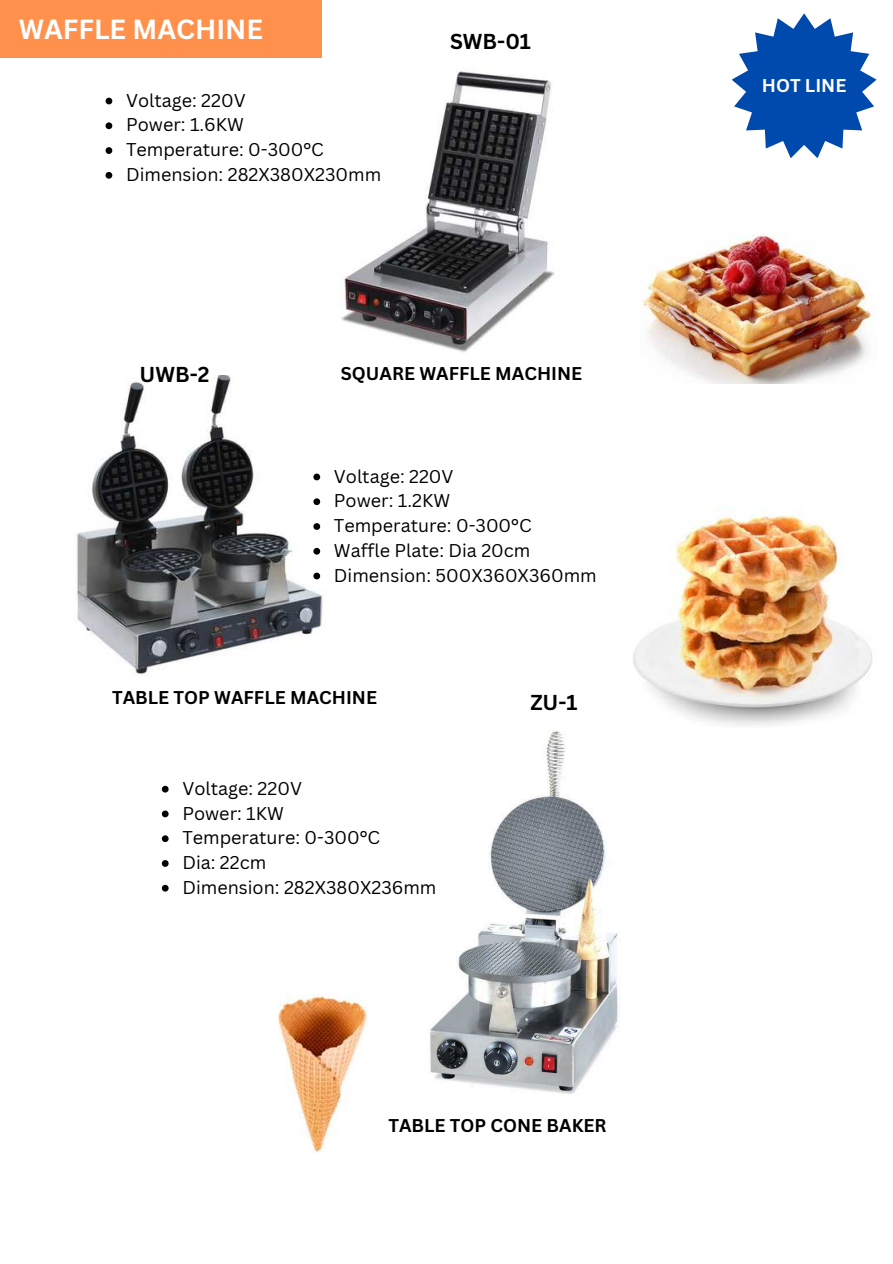
<style>
.page{position:relative;width:893px;height:1264px;background:#fff}
.page>*{position:absolute;margin:0;border:0;box-sizing:border-box;transform-origin:0 0}
.t1{font:700 27px "Canva Sans";color:#fff}
.t2{font:700 21px "Canva Sans";color:#000}
.t3{font:18px/24.8px "Canva Sans";color:#000}
.t4{font:700 18px "Canva Sans";color:#000}
.t5{font:700 18px "Canva Sans";color:#fff}
</style>
<div class="page">
<img style="left:341px;top:71px;width:214px;height:281px">
<img style="left:77px;top:375px;width:246px;height:300px">
<img style="left:430px;top:730px;width:188px;height:363px">
<svg style="left:732px;top:13px;width:144px;height:145px"></svg>
<div style="left:0;top:0;width:322px;height:58px;background:#ff914d"></div>
<img style="left:642px;top:234px;width:231px;height:150px">
<img style="left:633px;top:508px;width:240px;height:218px">
<img style="left:278px;top:994px;width:89px;height:159px">
<svg style="left:105px;top:98px;width:7px;height:6px"></svg>
<svg style="left:105px;top:122px;width:7px;height:7px"></svg>
<svg style="left:105px;top:147px;width:7px;height:7px"></svg>
<svg style="left:105px;top:172px;width:7px;height:7px"></svg>
<svg style="left:313px;top:473px;width:7px;height:7px"></svg>
<svg style="left:313px;top:498px;width:7px;height:7px"></svg>
<svg style="left:313px;top:523px;width:7px;height:7px"></svg>
<svg style="left:313px;top:548px;width:7px;height:6px"></svg>
<svg style="left:313px;top:572px;width:7px;height:7px"></svg>
<svg style="left:162px;top:785px;width:7px;height:7px"></svg>
<svg style="left:162px;top:810px;width:7px;height:7px"></svg>
<svg style="left:162px;top:835px;width:7px;height:7px"></svg>
<svg style="left:162px;top:860px;width:7px;height:6px"></svg>
<svg style="left:162px;top:884px;width:7px;height:7px"></svg>
<h1 class="t1" style="left:19px;top:13px;width:245px">WAFFLE MACHINE</h1>
<p class="t3" style="left:126px;top:88px;width:257px">Voltage: 220V<br>Power: 1.6KW<br>Temperature: 0-300°C<br>Dimension: 282X380X230mm</p>
<p class="t2" style="left:450px;top:28px;width:82px">SWB-01</p>
<p class="t2" style="left:139px;top:361px;width:71px">UWB-2</p>
<p class="t4" style="left:341px;top:362px;width:243px">SQUARE WAFFLE MACHINE</p>
<p class="t3" style="left:334px;top:464px;width:264px">Voltage: 220V<br>Power: 1.2KW<br>Temperature: 0-300°C<br>Waffle Plate: Dia 20cm<br>Dimension: 500X360X360mm</p>
<p class="t4" style="left:112px;top:686px;width:266px">TABLE TOP WAFFLE MACHINE</p>
<p class="t3" style="left:182px;top:776px;width:256px">Voltage: 220V<br>Power: 1KW<br>Temperature: 0-300°C<br>Dia: 22cm<br>Dimension: 282X380X236mm</p>
<p class="t2" style="left:530px;top:690px;width:49px">ZU-1</p>
<p class="t4" style="left:388px;top:1114px;width:220px">TABLE TOP CONE BAKER</p>
<p class="t5" style="left:761px;top:75px;width:86px">HOT LINE</p>
</div>
